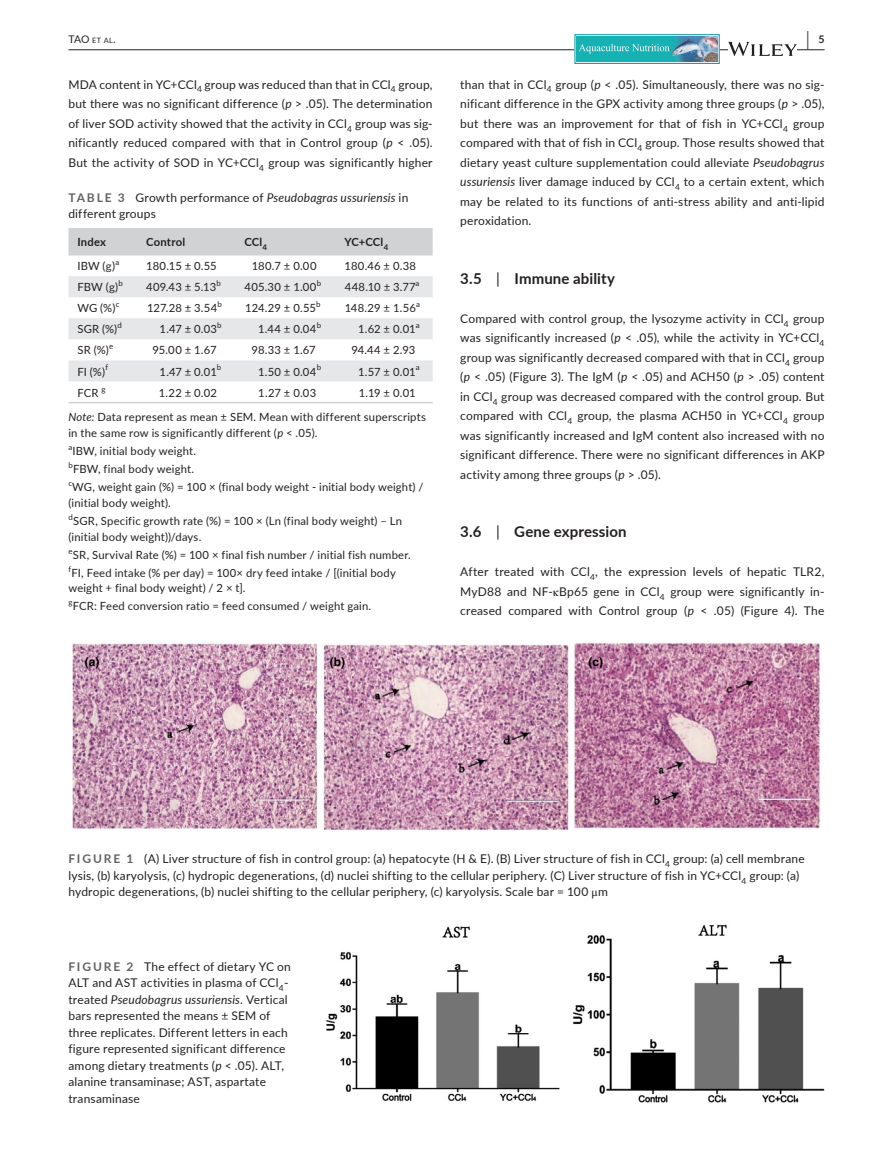
<style>
.page{position:relative;width:893px;height:1174px;background:#fff}
.page>*{position:absolute;margin:0;border:0;box-sizing:border-box;transform-origin:0 0}
.t1{font:700 19.5px "Lato";color:#231f20;scale:.43 1}
.t2{font:700 15px "Lato";letter-spacing:.005em;color:#231f20}
.t3{font:12px/19.5px "Lato";letter-spacing:.015em;color:#231f20;text-align:justify}
.t4{font:700 12px "Helvetica";color:#000}
.t5{font:11.25px/15.8px "Lato";letter-spacing:.015em;color:#231f20}
.t6{font:700 11.25px "Lato";letter-spacing:.02em;color:#231f20}
.t7{font:10.5px "Lato";color:#231f20}
.t8{font:7.8px "Lato";color:#231f20}
.s1{font-size:7.35px}
.s2{font-style:italic}
.s3{font-weight:700;color:#636366}
.s4{font-weight:400}
.s5{font-family:"STIX"}
</style>
<div class="page">
<hr style="left:68px;top:49px;width:756px;height:1px;background:#231f20">
<div style="left:574px;top:34px;width:146px;height:30px;border:1px solid #1b94ad"></div>
<div style="left:577px;top:36px;width:141px;height:26px;background:#15b1b3"></div>
<img style="left:671px;top:36px;width:47px;height:26px">
<svg style="left:579px;top:44px;width:91px;height:9px"></svg>
<svg style="left:728px;top:42px;width:69px;height:14px"></svg>
<div style="left:68px;top:228px;width:365px;height:27px;background:#d1d2d4"></div>
<svg style="left:68px;top:276px;width:365px;height:105px"></svg>
<hr style="left:68px;top:402px;width:69px;height:1px;background:#d1d2d4">
<hr style="left:137px;top:402px;width:98px;height:1px;background:#d1d2d4">
<hr style="left:235px;top:402px;width:101px;height:1px;background:#d1d2d4">
<hr style="left:336px;top:402px;width:97px;height:1px;background:#d1d2d4">
<img style="left:72px;top:641px;width:749px;height:190px">
<img style="left:326px;top:924px;width:498px;height:178px">
<p class="t7" style="left:68px;top:31px;width:49px">TAO <span class="s1">et al</span>.</p>
<h1 class="t1" style="left:807px;top:25px;width:43px">| <sup>5</sup></h1>
<p class="t3" style="left:68px;top:74px;width:366px">MDA content in YC+CCl<sub>4</sub> group was reduced than that in CCl<sub>4</sub> group, but there was no significant difference (<span class="s2">p</span> &gt; .05). The determination of liver SOD activity showed that the activity in CCl<sub>4</sub> group was sig&shy;nificantly reduced compared with that in Control group (<span class="s2">p</span> &lt; .05).<br>But the activity of SOD in YC+CCl<sub>4</sub> group was significantly higher</p>
<p class="t3" style="left:460px;top:74px;width:366px">than that in CCl<sub>4</sub> group (<span class="s2">p</span> &lt; .05). Simultaneously, there was no sig&shy;nificant difference in the GPX activity among three groups (<span class="s2">p</span> &gt; .05), but there was an improvement for that of fish in YC+CCl<sub>4</sub> group compared with that of fish in CCl<sub>4</sub> group. Those results showed that dietary yeast culture supplementation could alleviate <span class="s2">Pseudobagrus ussuriensis</span> liver damage induced by CCl<sub>4</sub> to a certain extent, which may be related to its functions of anti-stress ability and anti-lipid peroxidation.</p>
<p class="t3" style="left:68px;top:189px;width:341px;line-height:16.5px"><span class="s3">TABLE 3</span> Growth performance of <span class="s2">Pseudobagras ussuriensis</span> in different groups</p>
<p class="t6" style="left:77px;top:234px;width:30px">Index</p>
<p class="t6" style="left:146px;top:234px;width:40px">Control</p>
<p class="t6" style="left:244px;top:234px;width:24px">CCl<sub>4</sub></p>
<p class="t6" style="left:345px;top:234px;width:45px">YC+CCl<sub>4</sub></p>
<p class="t5" style="left:77px;top:258px;width:39px">IBW (g)</p>
<p class="t8" style="left:115px;top:257px;width:5px">a</p>
<p class="t5" style="left:146px;top:258px;width:72px">180.15 ± 0.55</p>
<p class="t5" style="left:252px;top:258px;width:66px">180.7 ± 0.00</p>
<p class="t5" style="left:345px;top:258px;width:73px">180.46 ± 0.38</p>
<p class="t5" style="left:77px;top:279px;width:42px">FBW (g)</p>
<p class="t8" style="left:119px;top:278px;width:6px">b</p>
<p class="t5" style="left:146px;top:279px;width:72px">409.43 ± 5.13</p>
<p class="t8" style="left:216px;top:278px;width:6px">b</p>
<p class="t5" style="left:244px;top:279px;width:74px">405.30 ± 1.00</p>
<p class="t8" style="left:317px;top:278px;width:6px">b</p>
<p class="t5" style="left:345px;top:279px;width:72px">448.10 ± 3.77</p>
<p class="t8" style="left:415px;top:278px;width:5px">a</p>
<p class="t5" style="left:77px;top:300px;width:39px">WG (%)</p>
<p class="t8" style="left:116px;top:299px;width:5px">c</p>
<p class="t5" style="left:147px;top:300px;width:72px">127.28 ± 3.54</p>
<p class="t8" style="left:218px;top:299px;width:6px">b</p>
<p class="t5" style="left:245px;top:300px;width:72px">124.29 ± 0.55</p>
<p class="t8" style="left:316px;top:299px;width:6px">b</p>
<p class="t5" style="left:345px;top:300px;width:73px">148.29 ± 1.56</p>
<p class="t8" style="left:416px;top:299px;width:5px">a</p>
<p class="t5" style="left:77px;top:321px;width:41px">SGR (%)</p>
<p class="t8" style="left:118px;top:320px;width:6px">d</p>
<p class="t5" style="left:160px;top:321px;width:59px">1.47 ± 0.03</p>
<p class="t8" style="left:217px;top:320px;width:6px">b</p>
<p class="t5" style="left:258px;top:321px;width:60px">1.44 ± 0.04</p>
<p class="t8" style="left:317px;top:320px;width:6px">b</p>
<p class="t5" style="left:358px;top:321px;width:59px">1.62 ± 0.01</p>
<p class="t8" style="left:416px;top:320px;width:5px">a</p>
<p class="t5" style="left:77px;top:342px;width:33px">SR (%)</p>
<p class="t8" style="left:109px;top:341px;width:6px">e</p>
<p class="t5" style="left:152px;top:342px;width:66px">95.00 ± 1.67</p>
<p class="t5" style="left:251px;top:342px;width:66px">98.33 ± 1.67</p>
<p class="t5" style="left:351px;top:342px;width:66px">94.44 ± 2.93</p>
<p class="t5" style="left:77px;top:363px;width:29px">FI (%)</p>
<p class="t8" style="left:105px;top:362px;width:4px">f</p>
<p class="t5" style="left:160px;top:363px;width:59px">1.47 ± 0.01</p>
<p class="t8" style="left:217px;top:362px;width:6px">b</p>
<p class="t5" style="left:258px;top:363px;width:60px">1.50 ± 0.04</p>
<p class="t8" style="left:317px;top:362px;width:6px">b</p>
<p class="t5" style="left:358px;top:363px;width:59px">1.57 ± 0.01</p>
<p class="t8" style="left:416px;top:362px;width:5px">a</p>
<p class="t5" style="left:77px;top:384px;width:23px">FCR</p>
<p class="t8" style="left:101px;top:383px;width:6px">g</p>
<p class="t5" style="left:159px;top:384px;width:60px">1.22 ± 0.02</p>
<p class="t5" style="left:258px;top:384px;width:59px">1.27 ± 0.03</p>
<p class="t5" style="left:359px;top:384px;width:58px">1.19 ± 0.01</p>
<p class="t5" style="left:68px;top:409px;width:359px"><span class="s2">Note:</span> Data represent as mean ± SEM. Mean with different superscripts in the same row is significantly different (<span class="s2">p</span> &lt; .05).</p>
<p class="t8" style="left:68px;top:441px;width:5px">a</p>
<p class="t5" style="left:73px;top:442px;width:125px">IBW, initial body weight.</p>
<p class="t8" style="left:68px;top:459px;width:6px">b</p>
<p class="t5" style="left:73px;top:460px;width:123px">FBW, final body weight.</p>
<p class="t8" style="left:68px;top:477px;width:5px">c</p>
<p class="t5" style="left:68px;top:478px;width:357px;text-indent:4px">WG, weight gain (%) = 100 × (final body weight - initial body weight) / (initial body weight).</p>
<p class="t8" style="left:68px;top:511px;width:6px">d</p>
<p class="t5" style="left:68px;top:512px;width:335px;text-indent:5px">SGR, Specific growth rate (%) = 100 × (Ln (final body weight) – Ln (initial body weight))/days.</p>
<p class="t8" style="left:68px;top:545px;width:6px">e</p>
<p class="t5" style="left:73px;top:546px;width:339px">SR, Survival Rate (%) = 100 × final fish number / initial fish number.</p>
<p class="t8" style="left:68px;top:563px;width:4px">f</p>
<p class="t5" style="left:68px;top:564px;width:329px">FI, Feed intake (% per day) = 100× dry feed intake / [(initial body weight + final body weight) / 2 × t].</p>
<p class="t8" style="left:68px;top:597px;width:6px">g</p>
<p class="t5" style="left:73px;top:598px;width:300px">FCR: Feed conversion ratio = feed consumed / weight gain.</p>
<p class="t2" style="left:460px;top:267px;width:156px">3.5 <span class="s4">|</span> Immune ability</p>
<p class="t3" style="left:460px;top:308px;width:366px">Compared with control group, the lysozyme activity in CCl<sub>4</sub> group was significantly increased (<span class="s2">p</span> &lt; .05), while the activity in YC+CCl<sub>4 </sub>group was significantly decreased compared with that in CCl<sub>4</sub> group (<span class="s2">p</span> &lt; .05) (Figure 3). The IgM (<span class="s2">p</span> &lt; .05) and ACH50 (<span class="s2">p</span> &gt; .05) content in CCl<sub>4</sub> group was decreased compared with the control group. But compared with CCl<sub>4</sub> group, the plasma ACH50 in YC+CCl<sub>4</sub> group was significantly increased and IgM content also increased with no significant difference. There were no significant differences in AKP activity among three groups (<span class="s2">p</span> &gt; .05).</p>
<p class="t2" style="left:460px;top:521px;width:168px">3.6 <span class="s4">|</span> Gene expression</p>
<p class="t3" style="left:460px;top:561px;width:366px">After treated with CCl<sub>4</sub>, the expression levels of hepatic TLR2, MyD88 and NF-<span class="s5">κ</span>Bp65 gene in CCl<sub>4</sub> group were significantly in&shy;creased compared with Control group (<span class="s2">p</span> &lt; .05) (Figure 4). The</p>
<p class="t4" style="left:85px;top:654px;width:16px">(a)</p>
<p class="t4" style="left:330px;top:654px;width:17px">(b)</p>
<p class="t4" style="left:588px;top:654px;width:16px">(c)</p>
<p class="t3" style="left:68px;top:850px;width:738px;line-height:16.5px;text-align:left"><span class="s3">FIGURE 1</span> (A) Liver structure of fish in control group: (a) hepatocyte (H &amp; E). (B) Liver structure of fish in CCl<sub>4</sub> group: (a) cell membrane lysis, (b) karyolysis, (c) hydropic degenerations, (d) nuclei shifting to the cellular periphery. (C) Liver structure of fish in YC+CCl<sub>4</sub> group: (a) hydropic degenerations, (b) nuclei shifting to the cellular periphery, (c) karyolysis. Scale bar = 100 <span class="s5">μ</span>m</p>
<p class="t3" style="left:68px;top:957px;width:224px;line-height:16.5px;text-align:left"><span class="s3">FIGURE 2</span> The effect of dietary YC on ALT and AST activities in plasma of CCl<sub>4</sub>- treated <span class="s2">Pseudobagrus ussuriensis</span>. Vertical bars represented the means ± SEM of three replicates. Different letters in each figure represented significant difference among dietary treatments (<span class="s2">p</span> &lt; .05). ALT, alanine transaminase; AST, aspartate transaminase</p>
</div>
